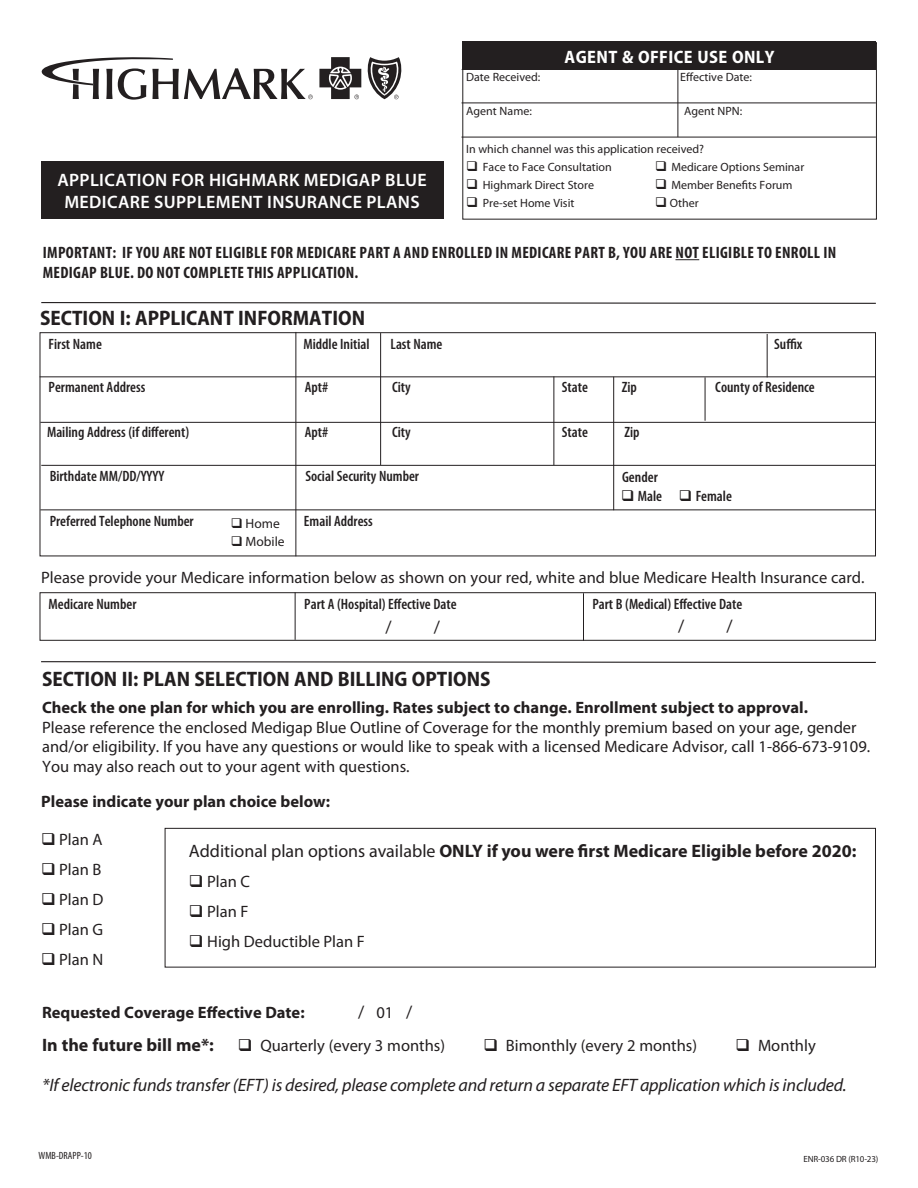
<style>
.page{position:relative;width:918px;height:1188px;background:#fff}
.page>*{position:absolute;margin:0;border:0;box-sizing:border-box;transform-origin:0 0}
.t1{font:700 semi-condensed 21px "Myriad Pro";color:#231f20}
.t2{font:italic 18px "Myriad Pro";letter-spacing:-.01em;color:#231f20}
.t3{font:700 18px "Myriad Pro";color:#231f20}
.t4{font:600 18px/21.6px "Myriad Pro";letter-spacing:.02em;color:#fff;text-align:center}
.t5{font:700 semi-condensed 18px "Myriad Pro";letter-spacing:.02em;color:#fff}
.t6{font:18px "Myriad Pro";color:#231f20}
.t7{font:16.5px/19.5px "Myriad Pro";color:#231f20}
.t8{font:700 condensed 16.5px/19.5px "Myriad Pro";letter-spacing:.02em;color:#231f20}
.t9{font:700 16.5px "Myriad Pro";color:#231f20}
.t10{font:600 condensed 15px "Myriad Pro";color:#231f20}
.t11{font:13.5px "Myriad Pro";color:#231f20}
.t12{font:12px "Myriad Pro";color:#231f20}
.t13{font:condensed 10.5px "Myriad Pro";color:#231f20}
.Body_Copy{font:9px "Myriad Pro";letter-spacing:-.02em;color:#231f20}
.s1{font-weight:700}
.s2{font-weight:400}
</style>
<div class="page">
<svg style="left:675px;top:259px;width:24px;height:1px"></svg>
<div style="left:41px;top:161px;width:402px;height:58px;background:#231f20"></div>
<svg style="left:41px;top:57px;width:272px;height:43px"></svg>
<svg style="left:319px;top:57px;width:42px;height:42px"></svg>
<svg style="left:367px;top:57px;width:35px;height:42px"></svg>
<hr style="left:461px;top:137px;width:415px;height:1px;background:#231f20">
<div style="left:462px;top:42px;width:414px;height:28px;background:#231f20"></div>
<div style="left:462px;top:42px;width:415px;height:178px;border:1px solid #231f20"></div>
<hr style="left:462px;top:69px;width:414px;height:1px;background:#231f20">
<hr style="left:462px;top:103px;width:414px;height:1px;background:#231f20">
<hr style="left:678px;top:69px;width:1px;height:68px;background:#231f20">
<svg style="left:41px;top:302px;width:835px;height:2px;background:#828080"></svg>
<svg style="left:41px;top:661px;width:835px;height:2px;background:#828080"></svg>
<div style="left:40px;top:592px;width:836px;height:49px;border:1px solid #231f20"></div>
<hr style="left:295px;top:592px;width:1px;height:48px;background:#231f20">
<hr style="left:583px;top:593px;width:1px;height:48px;background:#231f20">
<div style="left:165px;top:828px;width:711px;height:140px;border:1px solid #231f20"></div>
<div style="left:40px;top:332px;width:836px;height:224px;border:1px solid #231f20"></div>
<hr style="left:40px;top:376px;width:836px;height:1px;background:#231f20">
<hr style="left:40px;top:422px;width:836px;height:1px;background:#231f20">
<hr style="left:41px;top:465px;width:835px;height:1px;background:#231f20">
<hr style="left:767px;top:334px;width:1px;height:43px;background:#231f20">
<hr style="left:613px;top:377px;width:1px;height:133px;background:#231f20">
<hr style="left:380px;top:333px;width:1px;height:132px;background:#231f20">
<hr style="left:554px;top:376px;width:1px;height:89px;background:#231f20">
<hr style="left:296px;top:332px;width:1px;height:224px;background:#231f20">
<hr style="left:40px;top:509px;width:836px;height:1px;background:#231f20">
<hr style="left:705px;top:377px;width:1px;height:44px;background:#231f20">
<p class="t4" style="left:57px;top:169px;width:371px">APPLICATION FOR HIGHMARK MEDIGAP BLUE<br>MEDICARE SUPPLEMENT INSURANCE PLANS</p>
<p class="t5" style="left:565px;top:45px;width:211px">AGENT &amp; OFFICE USE ONLY</p>
<p class="t12" style="left:466px;top:69px;width:76px">Date Received:</p>
<p class="t12" style="left:680px;top:69px;width:73px">Effective Date:</p>
<p class="t12" style="left:466px;top:104px;width:67px">Agent Name:</p>
<p class="t12" style="left:684px;top:104px;width:60px">Agent NPN:</p>
<p class="t12" style="left:466px;top:141px;width:240px">In which channel was this application received?</p>
<p class="t12" style="left:466px;top:159px;width:147px">❑ Face to Face Consultation</p>
<p class="t12" style="left:655px;top:159px;width:151px">❑ Medicare Options Seminar</p>
<p class="t12" style="left:466px;top:177px;width:129px">❑ Highmark Direct Store</p>
<p class="t12" style="left:655px;top:177px;width:139px">❑ Member Benefits Forum</p>
<p class="t12" style="left:466px;top:195px;width:110px">❑ Pre-set Home Visit</p>
<p class="t12" style="left:655px;top:195px;width:45px">❑ Other</p>
<p class="t8" style="left:43px;top:242px;width:795px">IMPORTANT: IF YOU ARE NOT ELIGIBLE FOR MEDICARE PART A AND ENROLLED IN MEDICARE PART B, YOU ARE NOT ELIGIBLE TO ENROLL IN<br>MEDIGAP BLUE. DO NOT COMPLETE THIS APPLICATION.</p>
<p class="t1" style="left:40px;top:305px;width:326px">SECTION I: APPLICANT INFORMATION</p>
<p class="t10" style="left:49px;top:335px;width:55px">First Name</p>
<p class="t10" style="left:303px;top:335px;width:68px">Middle Initial</p>
<p class="t10" style="left:391px;top:335px;width:53px">Last Name</p>
<p class="t10" style="left:774px;top:335px;width:30px">Suffix</p>
<p class="t10" style="left:49px;top:378px;width:98px">Permanent Address</p>
<p class="t10" style="left:305px;top:378px;width:25px">Apt#</p>
<p class="t10" style="left:392px;top:378px;width:20px">City</p>
<p class="t10" style="left:562px;top:378px;width:28px">State</p>
<p class="t10" style="left:622px;top:378px;width:17px">Zip</p>
<p class="t10" style="left:715px;top:378px;width:101px">County of Residence</p>
<p class="t10" style="left:47px;top:423px;width:144px">Mailing Address (if different)</p>
<p class="t10" style="left:305px;top:423px;width:25px">Apt#</p>
<p class="t10" style="left:392px;top:423px;width:20px">City</p>
<p class="t10" style="left:562px;top:423px;width:28px">State</p>
<p class="t10" style="left:625px;top:423px;width:17px">Zip</p>
<p class="t10" style="left:50px;top:467px;width:116px">Birthdate MM/DD/YYYY</p>
<p class="t10" style="left:305px;top:467px;width:115px">Social Security Number</p>
<p class="t10" style="left:50px;top:511px;width:146px">Preferred Telephone Number</p>
<p class="t10" style="left:304px;top:511px;width:70px">Email Address</p>
<p class="t10" style="left:622px;top:467px;width:37px">Gender</p>
<p class="t10" style="left:621px;top:486px;width:112px">❑ Male ❑ Female</p>
<p class="t11" style="left:231px;top:515px;width:51px">❑ Home</p>
<p class="t11" style="left:231px;top:533px;width:56px">❑ Mobile</p>
<p class="t7" style="left:41px;top:568px;width:825px">Please provide your Medicare information below as shown on your red, white and blue Medicare Health Insurance card.</p>
<p class="t10" style="left:49px;top:595px;width:89px">Medicare Number</p>
<p class="t10" style="left:304px;top:595px;width:154px">Part A (Hospital) Effective Date</p>
<p class="t10" style="left:592px;top:595px;width:151px">Part B (Medical) Effective Date</p>
<p class="t6" style="left:386px;top:616px;width:8px">/</p>
<p class="t6" style="left:434px;top:616px;width:8px">/</p>
<p class="t6" style="left:678px;top:615px;width:8px">/</p>
<p class="t6" style="left:726px;top:615px;width:8px">/</p>
<p class="t1" style="left:42px;top:665px;width:450px">SECTION II: PLAN SELECTION AND BILLING OPTIONS</p>
<p class="t7" style="left:42px;top:698px;width:830px"><span class="s1">Check the one plan for which you are enrolling. Rates subject to change. Enrollment subject to approval.<br></span>Please reference the enclosed Medigap Blue Outline of Coverage for the monthly premium based on your age, gender and/or eligibility. If you have any questions or would like to speak with a licensed Medicare Advisor, call 1-866-673-9109.<br>You may also reach out to your agent with questions.</p>
<p class="t9" style="left:41px;top:790px;width:290px">Please indicate your plan choice below:</p>
<p class="t3" style="left:189px;top:839px;width:669px"><span class="s2">Additional plan options available</span> ONLY if you were first Medicare Eligible before 2020:</p>
<p class="t7" style="left:189px;top:871px;width:62px">❑ Plan C</p>
<p class="t7" style="left:189px;top:901px;width:61px">❑ Plan F</p>
<p class="t7" style="left:189px;top:931px;width:177px">❑ High Deductible Plan F</p>
<p class="t7" style="left:41px;top:829px;width:63px">❑ Plan A</p>
<p class="t7" style="left:41px;top:859px;width:62px">❑ Plan B</p>
<p class="t7" style="left:41px;top:889px;width:64px">❑ Plan D</p>
<p class="t7" style="left:41px;top:919px;width:64px">❑ Plan G</p>
<p class="t7" style="left:41px;top:949px;width:64px">❑ Plan N</p>
<p class="t9" style="left:42px;top:1001px;width:264px">Requested Coverage Effective Date:</p>
<p class="t6" style="left:358px;top:1000px;width:8px">/</p>
<p class="t6" style="left:406px;top:1000px;width:8px">/</p>
<p class="t3" style="left:42px;top:1033px;width:173px">In the future bill me*:</p>
<p class="t7" style="left:238px;top:1036px;width:209px">❑ Quarterly (every 3 months)</p>
<p class="t7" style="left:484px;top:1036px;width:215px">❑ Bimonthly (every 2 months)</p>
<p class="t7" style="left:736px;top:1036px;width:82px">❑ Monthly</p>
<p class="t2" style="left:42px;top:1074px;width:806px">*If electronic funds transfer (EFT) is desired, please complete and return a separate EFT application which is included.</p>
<p class="t7" style="left:376px;top:1003px;width:18px">01</p>
<p class="t13" style="left:38px;top:1149px;width:55px">WMB-DRAPP-10</p>
<p class="Body_Copy" style="left:804px;top:1154px;width:76px">ENR-036 DR (R10-23)</p>
</div>
